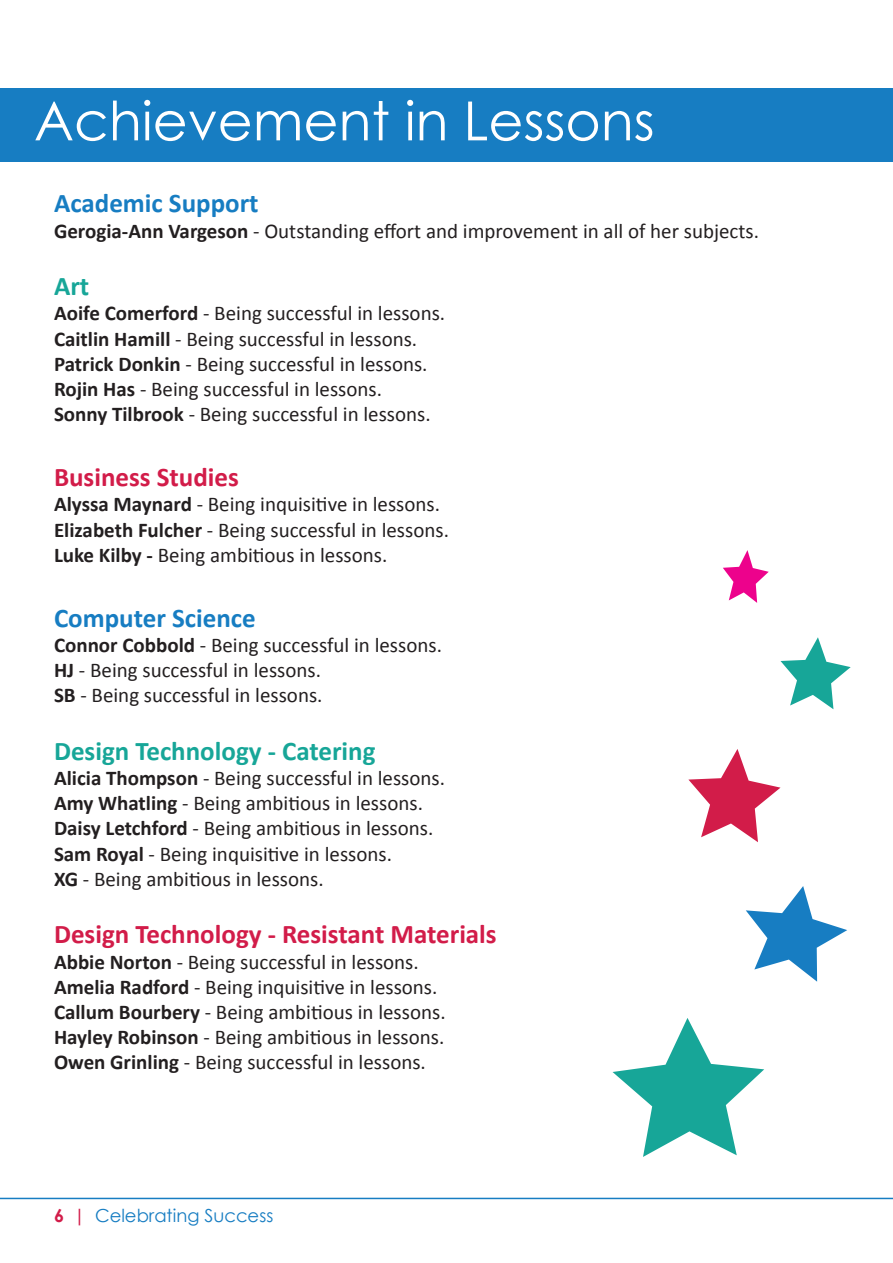
<style>
.page{position:relative;width:893px;height:1263px;background:#fff}
.page>*{position:absolute;margin:0;border:0;box-sizing:border-box;transform-origin:0 0}
.t1{font:54px "Century Gothic";color:#fff}
.t2{font:700 27px "Calibri";color:#d21c49}
.t3{font:700 27px "Calibri";color:#177dc2}
.t4{font:700 27px "Calibri";color:#17a698}
.t5{font:21px "Calibri";color:#231f20}
.t6{font:18px "Century Gothic";color:#177dc2}
.s1{font-weight:700}
.s2{font-weight:700;color:#d21c49}
</style>
<div class="page">
<hr style="left:0;top:1198px;width:893px;height:1px;background:#177dc2">
<div style="left:0;top:88px;width:893px;height:73px;background:#177dc2"></div>
<svg style="left:688px;top:749px;width:92px;height:93px"></svg>
<svg style="left:780px;top:637px;width:71px;height:72px"></svg>
<svg style="left:612px;top:1018px;width:152px;height:139px"></svg>
<svg style="left:746px;top:886px;width:101px;height:96px"></svg>
<svg style="left:723px;top:550px;width:46px;height:53px"></svg>
<h1 class="t1" style="left:34px;top:83px;width:622px">Achievement in Lessons</h1>
<p class="t3" style="left:54px;top:186px;width:206px">Academic Support</p>
<p class="t5" style="left:54px;top:217px;width:706px"><span class="s1">Gerogia-Ann Vargeson</span> - Outstanding effort and improvement in all of her subjects.</p>
<p class="t4" style="left:54px;top:269px;width:37px">Art</p>
<p class="t5" style="left:54px;top:300px;width:393px"><span class="s1">Aoife Comerford</span> - Being successful in lessons.</p>
<p class="t5" style="left:54px;top:325px;width:365px"><span class="s1">Caitlin Hamill</span> - Being successful in lessons.</p>
<p class="t5" style="left:54px;top:351px;width:375px"><span class="s1">Patrick Donkin</span> - Being successful in lessons.</p>
<p class="t5" style="left:54px;top:376px;width:330px"><span class="s1">Rojin Has</span> - Being successful in lessons.</p>
<p class="t5" style="left:54px;top:401px;width:378px"><span class="s1">Sonny Tilbrook</span> - Being successful in lessons.</p>
<p class="t2" style="left:54px;top:460px;width:186px">Business Studies</p>
<p class="t5" style="left:54px;top:491px;width:388px"><span class="s1">Alyssa Maynard</span> - Being inquisitive in lessons.</p>
<p class="t5" style="left:54px;top:516px;width:396px"><span class="s1">Elizabeth Fulcher</span> - Being successful in lessons.</p>
<p class="t5" style="left:54px;top:541px;width:335px"><span class="s1">Luke Kilby -</span> Being ambitious in lessons.</p>
<p class="t3" style="left:54px;top:600px;width:203px">Computer Science</p>
<p class="t5" style="left:54px;top:631px;width:389px"><span class="s1">Connor Cobbold</span> - Being successful in lessons.</p>
<p class="t5" style="left:54px;top:657px;width:269px"><span class="s1">HJ</span> - Being successful in lessons.</p>
<p class="t5" style="left:54px;top:682px;width:270px"><span class="s1">SB</span> - Being successful in lessons.</p>
<p class="t4" style="left:54px;top:733px;width:323px">Design Technology - Catering</p>
<p class="t5" style="left:54px;top:765px;width:393px"><span class="s1">Alicia Thompson</span> - Being successful in lessons.</p>
<p class="t5" style="left:54px;top:790px;width:370px"><span class="s1">Amy Whatling</span> - Being ambitious in lessons.</p>
<p class="t5" style="left:54px;top:815px;width:381px"><span class="s1">Daisy Letchford</span> - Being ambitious in lessons.</p>
<p class="t5" style="left:54px;top:840px;width:339px"><span class="s1">Sam Royal</span> - Being inquisitive in lessons.</p>
<p class="t5" style="left:54px;top:865px;width:271px"><span class="s1">XG</span> - Being ambitious in lessons.</p>
<p class="t2" style="left:54px;top:917px;width:444px">Design Technology - Resistant Materials</p>
<p class="t5" style="left:54px;top:948px;width:366px"><span class="s1">Abbie Norton</span> - Being successful in lessons.</p>
<p class="t5" style="left:54px;top:973px;width:385px"><span class="s1">Amelia Radford</span> - Being inquisitive in lessons.</p>
<p class="t5" style="left:54px;top:999px;width:393px"><span class="s1">Callum Bourbery</span> - Being ambitious in lessons.</p>
<p class="t5" style="left:54px;top:1024px;width:392px"><span class="s1">Hayley Robinson</span> - Being ambitious in lessons.</p>
<p class="t5" style="left:54px;top:1049px;width:373px"><span class="s1">Owen Grinling</span> - Being successful in lessons.</p>
<p class="t6" style="left:54px;top:1203px;width:221px"><span class="s2">6 |</span> Celebrating Success</p>
</div>
